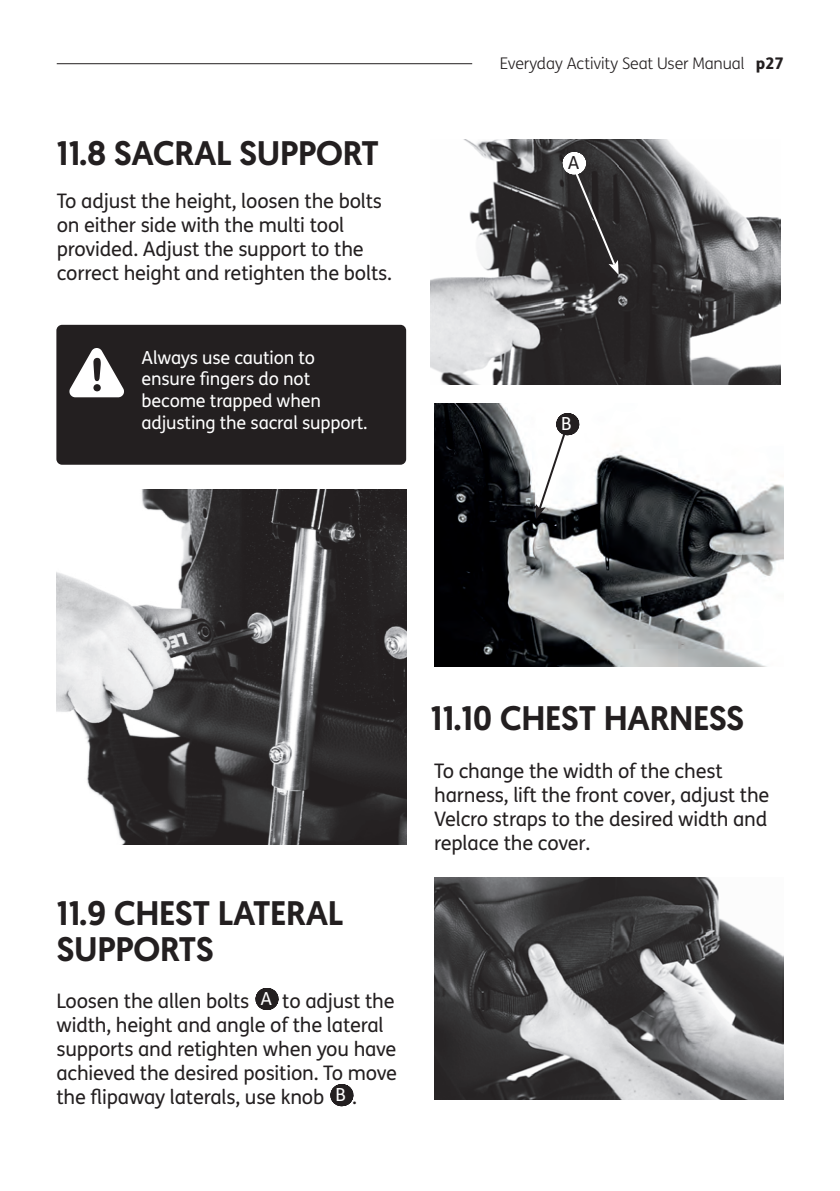
<style>
.page{position:relative;width:840px;height:1191px;background:#fff}
.page>*{position:absolute;margin:0;border:0;box-sizing:border-box;transform-origin:0 0}
.t1{font:500 34px/36px "Geomanist";letter-spacing:-.01em;color:#231f20}
.t2{font:20px/24px "FS Me";letter-spacing:-.01em;color:#231f20}
.t3{font:18px/21.6px "FS Me";letter-spacing:-.01em;color:#fff}
.t4{font:18px "FS Me";color:#231f20}
.t5{font:300 16px "FS Me";letter-spacing:-.01em;color:#231f20}
.s1{font-weight:800}
.s2{font-size:18px;color:#fff}
</style>
<div class="page">
<hr style="left:57px;top:63px;width:415px;height:1px;background:#231f20">
<div style="left:56px;top:325px;width:350px;height:140px;background:#231f20;border-radius:6px"></div>
<svg style="left:69px;top:348px;width:55px;height:49px"></svg>
<img style="left:56px;top:490px;width:350px;height:354px">
<svg style="left:266px;top:988px;width:1px;height:22px"></svg>
<svg style="left:341px;top:1084px;width:1px;height:22px"></svg>
<img style="left:431px;top:140px;width:349px;height:244px">
<img style="left:434px;top:403px;width:348px;height:263px">
<img style="left:434px;top:878px;width:348px;height:221px">
<svg style="left:535px;top:413px;width:33px;height:106px"></svg>
<svg style="left:572px;top:152px;width:46px;height:123px;background:#3d3b3c"></svg>
<h1 class="t1" style="left:57px;top:135px;width:323px">11.8 SACRAL SUPPORT</h1>
<p class="t2" style="left:57px;top:188px;width:336px">To adjust the height, loosen the bolts on either side with the multi tool provided. Adjust the support to the correct height and retighten the bolts.</p>
<p class="t3" style="left:141px;top:346px;width:227px">Always use caution to ensure fingers do not become trapped when adjusting the sacral support.</p>
<p class="t5" style="left:499px;top:52px;width:285px">Everyday Activity Seat User Manual <span class="s1">p27</span></p>
<p class="t4" style="left:567px;top:150px;width:13px">A</p>
<p class="t3" style="left:561px;top:412px;width:12px">B</p>
<h1 class="t1" style="left:57px;top:894px;width:288px">11.9 CHEST LATERAL<br>SUPPORTS</h1>
<p class="t2" style="left:56px;top:988px;width:342px">Loosen the allen bolts <span class="s2">A</span> to adjust the width, height and angle of the lateral supports and retighten when you have achieved the desired position. To move the flipaway laterals, use knob <span class="s2">B</span> .</p>
<h1 class="t1" style="left:431px;top:699px;width:315px">11.10 CHEST HARNESS</h1>
<p class="t2" style="left:434px;top:758px;width:336px">To change the width of the chest harness, lift the front cover, adjust the<br>Velcro straps to the desired width and replace the cover.</p>
</div>
